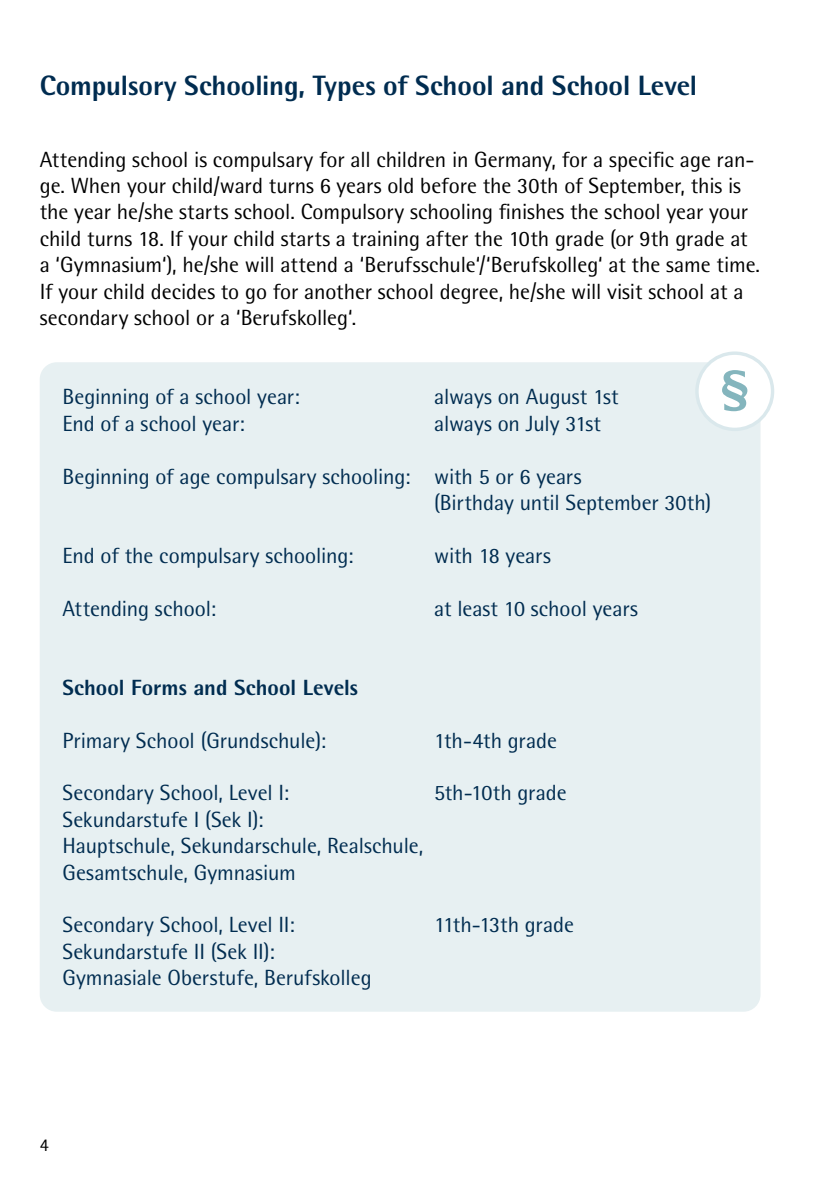
<style>
.page{position:relative;width:840px;height:1191px;background:#fff}
.page>*{position:absolute;margin:0;border:0;box-sizing:border-box;transform-origin:0 0}
.t1{font:800 57.8px "Rotis Semi Sans";color:#84b5bd}
.t2{font:800 28px "Rotis Semi Sans";letter-spacing:-.005em;color:#002c50}
.t3{font:22px/26.4px "Rotis Semi Sans";letter-spacing:-.005em;color:#002c50}
.t4{font:22px/26.4px "Rotis Semi Sans";letter-spacing:-.005em;color:#000}
.t5{font:800 22px "Rotis Semi Sans";color:#002c50}
.t6{font:18px "Rotis Semi Sans";color:#000}
</style>
<div class="page">
<div style="left:40px;top:362px;width:720px;height:649px;background:#e7f0f2;border-radius:17px"></div>
<div style="left:696px;top:353px;width:76px;height:76px;background:#fff;border-radius:50%"></div>
<div style="left:694px;top:351px;width:79px;height:80px;border:3px solid #dae8ec;border-radius:50%"></div>
<p class="t2" style="left:40px;top:68px;width:658px">Compulsory Schooling, Types of School and School Level</p>
<p class="t4" style="left:40px;top:146px;width:721px">Attending school is compulsary for all children in Germany, for a specific age ran&shy;ge. When your child/ward turns 6 years old before the 30th of September, this is the year he/she starts school. Compulsory schooling finishes the school year your child turns 18. If your child starts a training after the 10th grade (or 9th grade at a ‘Gymnasium‘), he/she will attend a ‘Berufsschule‘/‘Berufskolleg‘ at the same time.<br>If your child decides to go for another school degree, he/she will visit school at a secondary school or a ‘Berufskolleg‘.</p>
<p class="t3" style="left:62px;top:384px;width:239px">Beginning of a school year:</p>
<p class="t3" style="left:434px;top:384px;width:186px">always on August 1st</p>
<p class="t3" style="left:62px;top:410px;width:184px">End of a school year:</p>
<p class="t3" style="left:434px;top:410px;width:168px">always on July 31st</p>
<p class="t3" style="left:434px;top:463px;width:278px;text-indent:-371px">Beginning of age compulsary schooling: with 5 or 6 years<br>(Birthday until September 30th)</p>
<p class="t3" style="left:62px;top:542px;width:292px">End of the compulsary schooling:</p>
<p class="t3" style="left:434px;top:542px;width:118px">with 18 years</p>
<p class="t3" style="left:62px;top:595px;width:155px">Attending school:</p>
<p class="t3" style="left:434px;top:595px;width:205px">at least 10 school years</p>
<h1 class="t1" style="left:719px;top:354px;width:30px">§</h1>
<p class="t5" style="left:62px;top:673px;width:297px">School Forms and School Levels</p>
<p class="t3" style="left:62px;top:727px;width:265px">Primary School (Grundschule):</p>
<p class="t3" style="left:434px;top:727px;width:124px">1th-4th grade</p>
<p class="t3" style="left:62px;top:780px;width:228px">Secondary School, Level I:</p>
<p class="t3" style="left:434px;top:780px;width:134px">5th-10th grade</p>
<p class="t3" style="left:62px;top:806px;width:362px">Sekundarstufe I (Sek I):<br>Hauptschule, Sekundarschule, Realschule,<br>Gesamtschule, Gymnasium</p>
<p class="t3" style="left:62px;top:912px;width:234px">Secondary School, Level II:</p>
<p class="t3" style="left:434px;top:912px;width:141px">11th-13th grade</p>
<p class="t3" style="left:62px;top:938px;width:310px">Sekundarstufe II (Sek II):<br>Gymnasiale Oberstufe, Berufskolleg</p>
<p class="t6" style="left:40px;top:1134px;width:11px">4</p>
</div>
